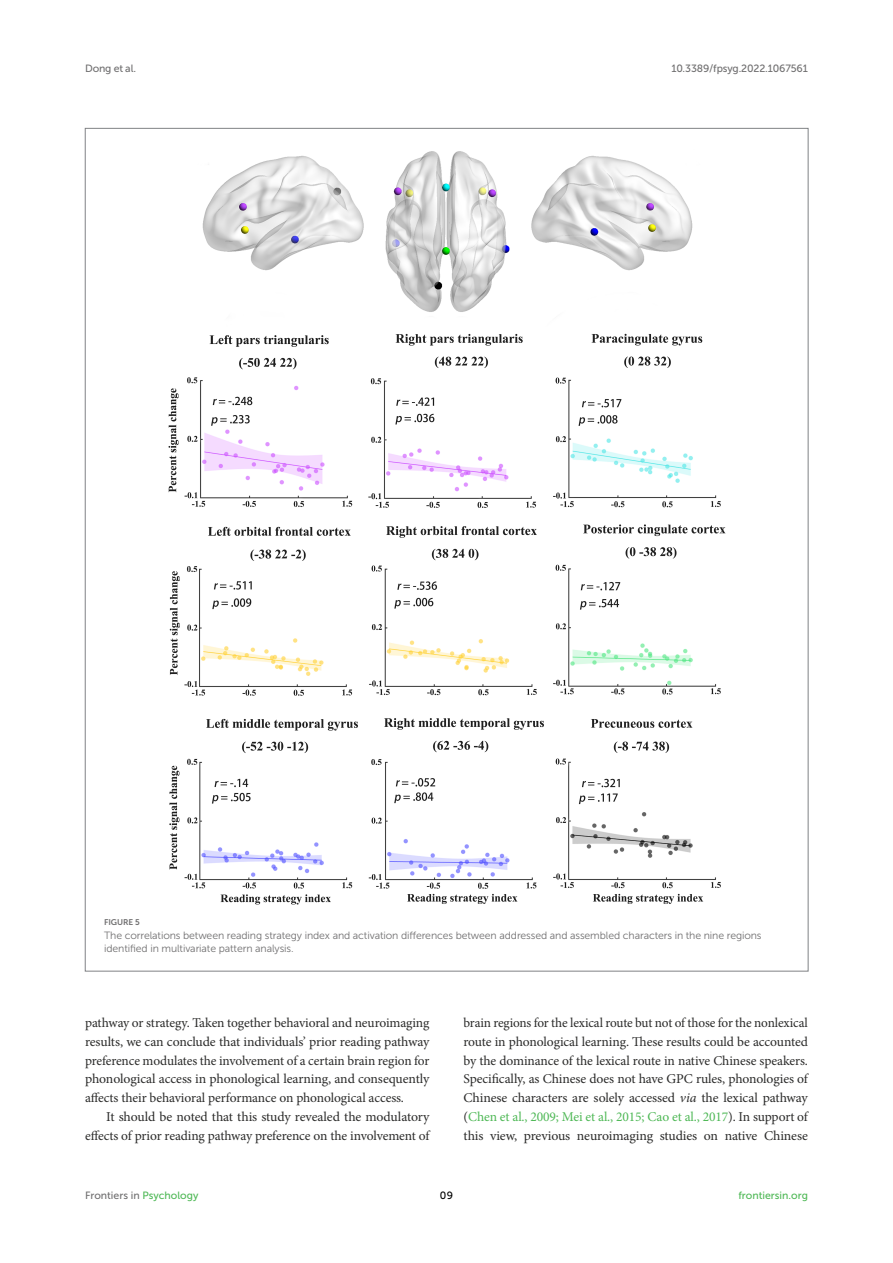
<style>
.page{position:relative;width:893px;height:1263px;background:#fff}
.page>*{position:absolute;margin:0;border:0;box-sizing:border-box;transform-origin:0 0}
.TEXT{font:13.5px/18.8px "Minion Pro";letter-spacing:-.01em;color:#2b2b2a;text-align:justify}
.FIG_LEG{font:10.5px/13.5px "Museo Sans 300";letter-spacing:-.01em;color:#706f70}
.t1{font:10.5px "Museo Sans 500";letter-spacing:-.015em;color:#706f70}
.t2{font:10.5px "Museo Sans 500";color:#4eb855}
.t3{font:10.5px "Museo Sans 500";color:#000}
.FIG_HD{font:8.25px "Museo Sans 700";letter-spacing:-.01em;color:#706f70}
.s1{font-style:italic}
.s2{color:#4eb855}
</style>
<div class="page">
<img style="left:168px;top:151px;width:558px;height:754px">
<p class="t1" style="left:85px;top:63px;width:52px">Dong et al.</p>
<p class="t1" style="left:671px;top:63px;width:138px">10.3389/fpsyg.2022.1067561</p>
<p class="FIG_HD" style="left:104px;top:918px;width:37px">FIGURE 5</p>
<p class="FIG_LEG" style="left:104px;top:928px;width:659px">The correlations between reading strategy index and activation differences between addressed and assembled characters in the nine regions identified in multivariate pattern analysis.</p>
<p class="TEXT" style="left:85px;top:1013px;width:346px">pathway or strategy. Taken together behavioral and neuroimaging results, we can conclude that individuals’ prior reading pathway preference modulates the involvement of a certain brain region for phonological access in phonological learning, and consequently affects their behavioral performance on phonological access.</p>
<p class="TEXT" style="left:85px;top:1107px;width:346px;text-align:right">It should be noted that this study revealed the modulatory effects of prior reading pathway preference on the involvement of</p>
<p class="TEXT" style="left:463px;top:1013px;width:346px">brain regions for the lexical route but not of those for the nonlexical route in phonological learning. These results could be accounted by the dominance of the lexical route in native Chinese speakers.<br>Specifically, as Chinese does not have GPC rules, phonologies of Chinese characters are solely accessed <span class="s1">via</span> the lexical pathway (<span class="s2">Chen et al., 2009; Mei et al., 2015; Cao et al., 2017</span>). In support of this view, previous neuroimaging studies on native Chinese</p>
<p class="t1" style="left:85px;top:1190px;width:115px">Frontiers in <span class="s2">Psychology</span></p>
<p class="t3" style="left:440px;top:1190px;width:15px">09</p>
<p class="t2" style="left:738px;top:1190px;width:71px">frontiersin.org</p>
</div>
